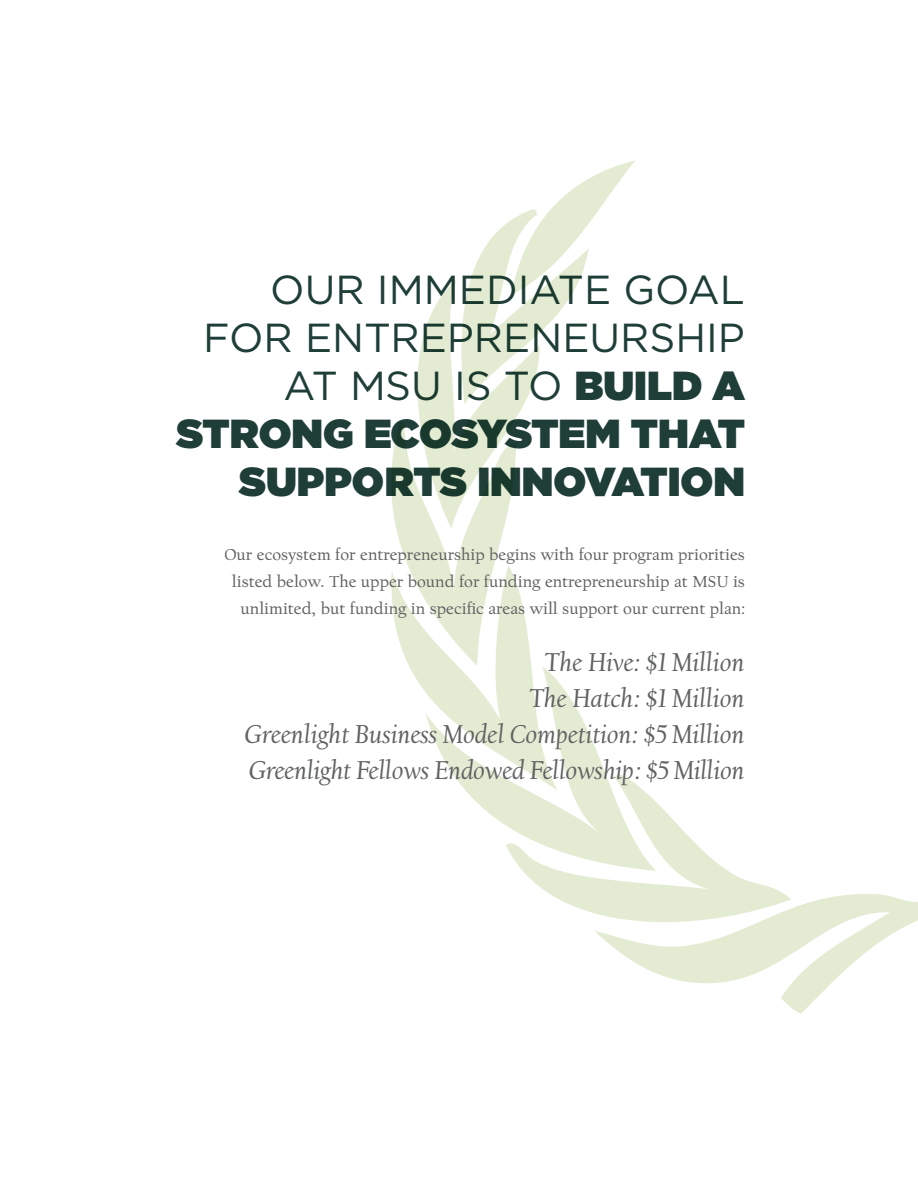
<style>
.page{position:relative;width:918px;height:1188px;background:#fff}
.page>*{position:absolute;margin:0;border:0;box-sizing:border-box;transform-origin:0 0}
.t1{font:40.5px/48px "Gotham";color:#1e3e37;text-align:right}
.t2{font:italic 27px/36px "Californian FB Text";color:#616362;text-align:right}
.t3{font:16.5px/27px "Californian FB Text";color:#5f6060;text-align:right}
.s1{font-weight:900}
</style>
<div class="page">
<svg style="left:391px;top:160px;width:527px;height:854px"></svg>
<h1 class="t1" style="left:177px;top:265px;width:570px">OUR IMMEDIATE GOAL<br>FOR ENTREPRENEURSHIP<br>AT MSU IS TO <span class="s1">BUILD A<br>STRONG ECOSYSTEM THAT<br>SUPPORTS INNOVATION</span></h1>
<p class="t3" style="left:224px;top:542px;width:522px">Our ecosystem for entrepreneurship begins with four program priorities listed below. The upper bound for funding entrepreneurship at MSU is unlimited, but funding in specific areas will support our current plan:</p>
<h2 class="t2" style="left:244px;top:644px;width:502px">The Hive: $1 Million<br>The Hatch: $1 Million<br>Greenlight Business Model Competition: $5 Million Greenlight Fellows Endowed Fellowship: $5 Million</h2>
</div>
